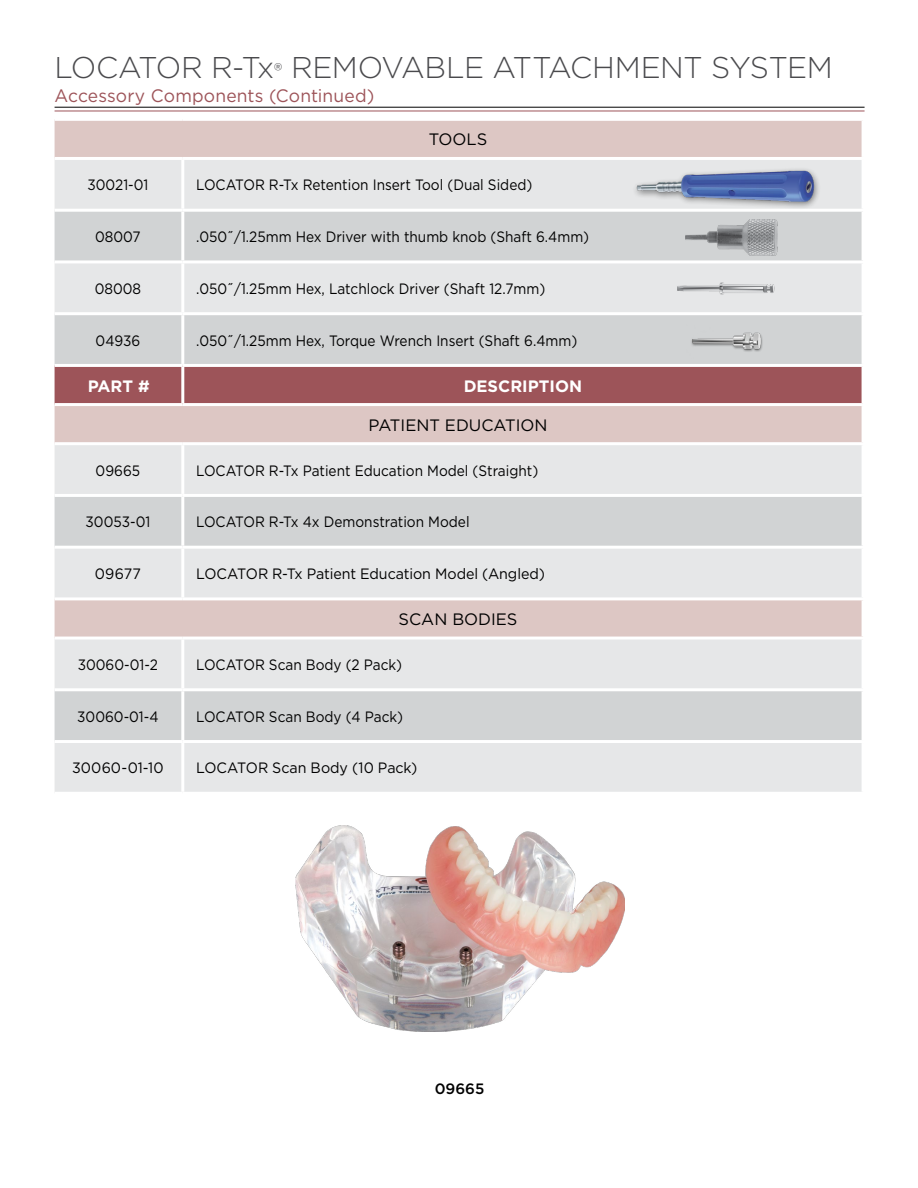
<style>
.page{position:relative;width:918px;height:1188px;background:#fff}
.page>*{position:absolute;margin:0;border:0;box-sizing:border-box;transform-origin:0 0}
.t1{font:300 30px "Gotham";letter-spacing:-.015em;color:#4a4a4d}
.t2{font:18px "Gotham";letter-spacing:.01em;color:#9d5459}
.t3{font:16.5px "Gotham";color:#000}
.t4{font:700 16.5px "Gotham";color:#fff}
.t5{font:15px "Gotham";color:#000;scale:.91 1}
.t6{font:15px "Gotham";color:#000;scale:.95 1}
.t7{font:500 15px "Gotham";color:#000}
.s1{font-size:21px}
</style>
<div class="page">
<hr style="left:55px;top:111px;width:810px;height:1px;background:#9d5459">
<hr style="left:55px;top:107px;width:810px;height:1px;background:#000">
<div style="left:55px;top:121px;width:807px;height:36px;background:#ddc7c4"></div>
<div style="left:55px;top:160px;width:807px;height:632px;background:#e6e7e8"></div>
<svg style="left:55px;top:212px;width:807px;height:528px;background:#dbd9da"></svg>
<div style="left:55px;top:367px;width:807px;height:36px;background:#9d5459"></div>
<hr style="left:181px;top:160px;width:3px;height:49px;background:#fff">
<hr style="left:181px;top:212px;width:3px;height:48px;background:#fff">
<hr style="left:181px;top:263px;width:3px;height:49px;background:#fff">
<hr style="left:181px;top:315px;width:3px;height:49px;background:#fff">
<hr style="left:181px;top:367px;width:3px;height:36px;background:#fff">
<hr style="left:181px;top:445px;width:3px;height:49px;background:#fff">
<hr style="left:55px;top:494px;width:128px;height:3px;background:#fff">
<hr style="left:183px;top:494px;width:682px;height:3px;background:#fff">
<hr style="left:181px;top:497px;width:3px;height:49px;background:#fff">
<hr style="left:181px;top:549px;width:3px;height:48px;background:#fff">
<hr style="left:181px;top:640px;width:3px;height:48px;background:#fff">
<hr style="left:55px;top:688px;width:128px;height:3px;background:#fff">
<hr style="left:183px;top:688px;width:682px;height:3px;background:#fff">
<hr style="left:181px;top:691px;width:3px;height:49px;background:#fff">
<hr style="left:181px;top:743px;width:3px;height:49px;background:#fff">
<hr style="left:55px;top:209px;width:128px;height:3px;background:#fff">
<hr style="left:183px;top:209px;width:682px;height:3px;background:#fff">
<hr style="left:55px;top:260px;width:128px;height:3px;background:#fff">
<hr style="left:183px;top:260px;width:682px;height:3px;background:#fff">
<hr style="left:55px;top:312px;width:128px;height:3px;background:#fff">
<hr style="left:183px;top:312px;width:682px;height:3px;background:#fff">
<hr style="left:55px;top:364px;width:128px;height:3px;background:#fff">
<hr style="left:183px;top:364px;width:682px;height:3px;background:#fff">
<hr style="left:55px;top:403px;width:128px;height:3px;background:#fff">
<hr style="left:183px;top:403px;width:682px;height:3px;background:#fff">
<hr style="left:55px;top:442px;width:128px;height:3px;background:#fff">
<hr style="left:183px;top:442px;width:682px;height:3px;background:#fff">
<hr style="left:55px;top:546px;width:128px;height:3px;background:#fff">
<hr style="left:183px;top:546px;width:682px;height:3px;background:#fff">
<hr style="left:55px;top:597px;width:128px;height:3px;background:#fff">
<hr style="left:183px;top:597px;width:682px;height:3px;background:#fff">
<hr style="left:55px;top:637px;width:128px;height:3px;background:#fff">
<hr style="left:183px;top:637px;width:682px;height:3px;background:#fff">
<hr style="left:55px;top:740px;width:128px;height:3px;background:#fff">
<hr style="left:183px;top:740px;width:682px;height:3px;background:#fff">
<img style="left:296px;top:825px;width:328px;height:207px">
<div style="left:632px;top:167px;width:189px;height:43px;background:#000;opacity:.48"></div>
<img style="left:635px;top:160px;width:180px;height:50px">
<img style="left:687px;top:325px;width:79px;height:34px">
<img style="left:673px;top:267px;width:107px;height:41px">
<img style="left:686px;top:219px;width:91px;height:37px">
<h1 class="t1" style="left:55px;top:48px;width:780px">LOCATOR R-Tx<span class="s1">®</span> REMOVABLE ATTACHMENT SYSTEM</h1>
<p class="t2" style="left:55px;top:84px;width:321px">Accessory Components (Continued)</p>
<p class="t3" style="left:429px;top:129px;width:60px">TOOLS</p>
<p class="t5" style="left:87px;top:175px;width:68px">30021-01</p>
<p class="t5" style="left:196px;top:175px;width:371px">LOCATOR R-Tx Retention Insert Tool (Dual Sided)</p>
<p class="t5" style="left:95px;top:227px;width:52px">08007</p>
<p class="t5" style="left:196px;top:227px;width:433px">.050˝/1.25mm Hex Driver with thumb knob (Shaft 6.4mm)</p>
<p class="t5" style="left:95px;top:279px;width:53px">08008</p>
<p class="t5" style="left:196px;top:279px;width:385px">.050˝/1.25mm Hex, Latchlock Driver (Shaft 12.7mm)</p>
<p class="t5" style="left:96px;top:331px;width:51px">04936</p>
<p class="t5" style="left:196px;top:331px;width:420px">.050˝/1.25mm Hex, Torque Wrench Insert (Shaft 6.4mm)</p>
<p class="t4" style="left:88px;top:375px;width:64px">PART #</p>
<p class="t4" style="left:464px;top:375px;width:120px">DESCRIPTION</p>
<p class="t3" style="left:368px;top:414px;width:181px">PATIENT EDUCATION</p>
<p class="t5" style="left:96px;top:461px;width:50px">09665</p>
<p class="t5" style="left:196px;top:461px;width:377px">LOCATOR R-Tx Patient Education Model (Straight)</p>
<p class="t5" style="left:86px;top:512px;width:73px">30053-01</p>
<p class="t5" style="left:196px;top:512px;width:302px">LOCATOR R-Tx 4x Demonstration Model</p>
<p class="t6" style="left:95px;top:564px;width:50px">09677</p>
<p class="t6" style="left:196px;top:564px;width:369px">LOCATOR R-Tx Patient Education Model (Angled)</p>
<p class="t3" style="left:399px;top:609px;width:120px">SCAN BODIES</p>
<p class="t5" style="left:78px;top:655px;width:90px">30060-01-2</p>
<p class="t5" style="left:196px;top:655px;width:228px">LOCATOR Scan Body (2 Pack)</p>
<p class="t5" style="left:77px;top:707px;width:91px">30060-01-4</p>
<p class="t5" style="left:196px;top:707px;width:229px">LOCATOR Scan Body (4 Pack)</p>
<p class="t6" style="left:72px;top:758px;width:98px">30060-01-10</p>
<p class="t6" style="left:196px;top:758px;width:234px">LOCATOR Scan Body (10 Pack)</p>
<p class="t7" style="left:435px;top:1079px;width:51px">09665</p>
</div>
